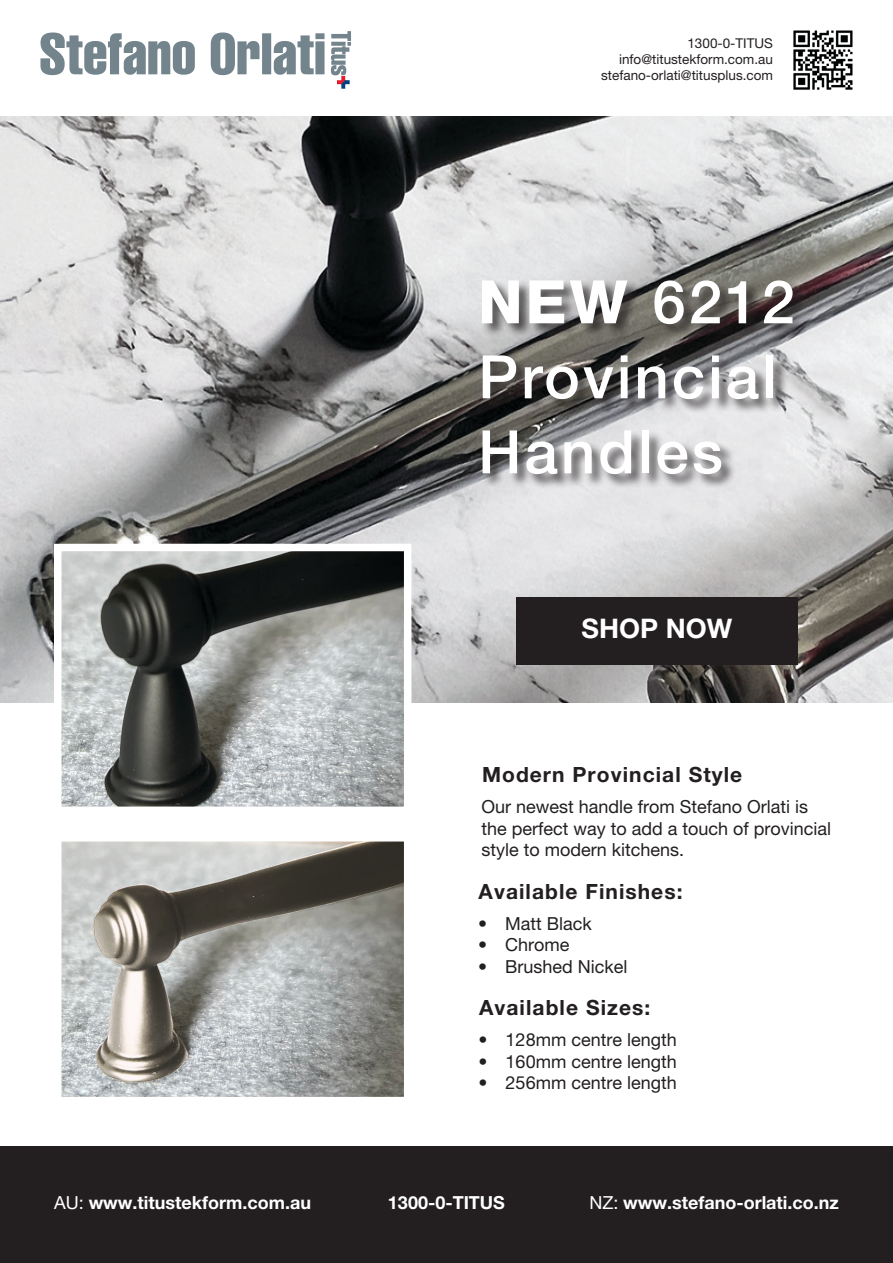
<style>
.page{position:relative;width:893px;height:1263px;background:#fff}
.page>*{position:absolute;margin:0;border:0;box-sizing:border-box;transform-origin:0 0}
.t1{font:500 60px/75px "Helvetica Neue LT Pro";letter-spacing:.05em;color:#fff}
.t2{font:700 27px "Helvetica Neue LT Pro";color:#fff}
.t3{font:700 21px "Helvetica Neue LT Pro";letter-spacing:.05em;color:#231f20}
.t4{font:18px/21.6px "Helvetica Neue LT Pro";color:#231f20}
.t5{font:700 18px "Helvetica Neue LT Pro";color:#fff}
.t6{font:13.5px "Helvetica Neue LT Pro";color:#231f20}
.s1{font-weight:800}
.s2{font-weight:400}
</style>
<div class="page">
<img style="left:0;top:116px;width:893px;height:586px">
<div style="left:0;top:1147px;width:893px;height:116px;background:#231f20"></div>
<img style="left:793px;top:30px;width:60px;height:60px">
<img style="left:63px;top:553px;width:339px;height:252px">
<div style="left:54px;top:544px;width:357px;height:270px;border:8px solid #fff"></div>
<img style="left:63px;top:843px;width:339px;height:252px">
<div style="left:54px;top:834px;width:357px;height:270px;border:8px solid #fff"></div>
<div style="left:481px;top:280px;width:327px;height:210px;background:#231f20;opacity:.75"></div>
<div style="left:516px;top:598px;width:281px;height:67px;background:#231f20"></div>
<svg style="left:331px;top:31px;width:20px;height:58px"></svg>
<svg style="left:40px;top:32px;width:285px;height:43px"></svg>
<p class="t6" style="left:687px;top:35px;width:87px">1300-0-TITUS</p>
<p class="t6" style="left:619px;top:51px;width:155px">info@titustekform.com.au</p>
<p class="t6" style="left:601px;top:67px;width:173px">stefano-orlati@titusplus.com</p>
<p class="t1" style="left:478px;top:264px;width:318px"><span class="s1">NEW</span> 6212<br>Provincial</p>
<p class="t1" style="left:478px;top:414px;width:246px">Handles</p>
<p class="t2" style="left:582px;top:612px;width:152px">SHOP NOW</p>
<p class="t3" style="left:482px;top:761px;width:262px">Modern Provincial Style</p>
<p class="t4" style="left:482px;top:796px;width:351px">Our newest handle from Stefano Orlati is the perfect way to add a touch of provincial style to modern kitchens.</p>
<p class="t3" style="left:479px;top:878px;width:205px">Available Finishes:</p>
<p class="t4" style="left:478px;top:912px;width:115px">• Matt Black</p>
<p class="t4" style="left:478px;top:934px;width:93px">• Chrome</p>
<p class="t4" style="left:478px;top:955px;width:151px">• Brushed Nickel</p>
<p class="t3" style="left:479px;top:994px;width:173px">Available Sizes:</p>
<p class="t4" style="left:479px;top:1029px;width:200px">• 128mm centre length</p>
<p class="t4" style="left:479px;top:1050px;width:200px">• 160mm centre length</p>
<p class="t4" style="left:479px;top:1072px;width:200px">• 256mm centre length</p>
<p class="t5" style="left:388px;top:1192px;width:119px">1300-0-TITUS</p>
<p class="t5" style="left:54px;top:1192px;width:259px"><span class="s2">AU:</span> www.titustekform.com.au</p>
<p class="t5" style="left:590px;top:1192px;width:251px"><span class="s2">NZ:</span> www.stefano-orlati.co.nz</p>
</div>
